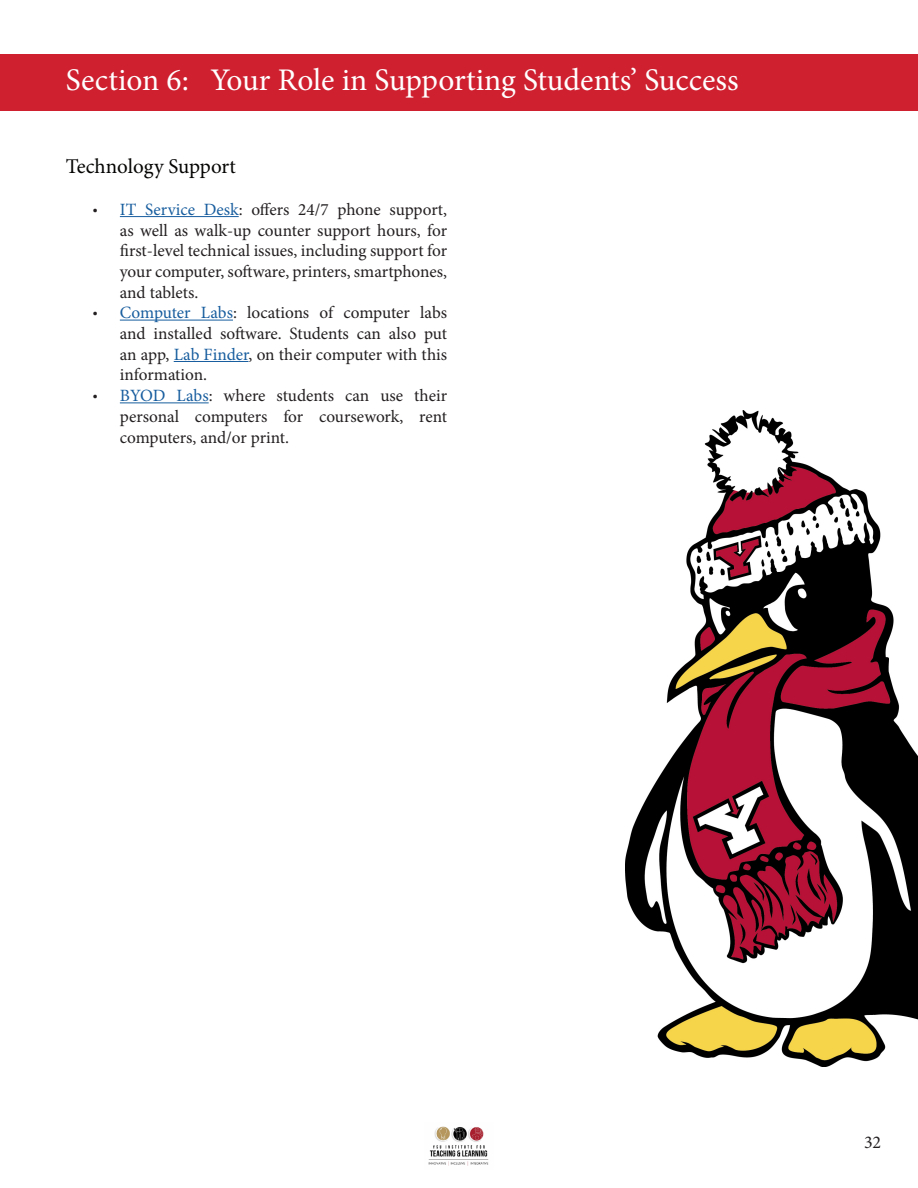
<style>
.page{position:relative;width:918px;height:1188px;background:#fff}
.page>*{position:absolute;margin:0;border:0;box-sizing:border-box;transform-origin:0 0}
.t1{font:31.5px "Minion Pro";color:#fff}
.t2{font:21px "Minion Pro";letter-spacing:-.005em;color:#040503}
.t3{font:18px "Minion Pro";color:#231f20}
.t4{font:17.25px/20.7px "Minion Pro";letter-spacing:-.005em;color:#231f20;text-align:justify}
.s1{font-family:"Myriad Pro"}
.s2{color:#175d9e}
</style>
<div class="page">
<div style="left:0;top:54px;width:918px;height:56px;background:#cf2030"></div>
<img style="left:428px;top:1126px;width:61px;height:40px">
<hr style="left:120px;top:216px;width:119px;height:1px;background:#175d9e">
<hr style="left:120px;top:320px;width:113px;height:1px;background:#175d9e">
<hr style="left:174px;top:361px;width:75px;height:1px;background:#175d9e">
<hr style="left:120px;top:402px;width:89px;height:1px;background:#175d9e">
<img style="left:625px;top:411px;width:293px;height:655px">
<p class="t1" style="left:66px;top:59px;width:674px">Section 6: Your Role in Supporting Students’ Success</p>
<p class="t2" style="left:66px;top:153px;width:172px">Technology Support</p>
<p class="t4" style="left:120px;top:199px;width:329px;text-indent:-27px"><span class="s1">•</span> <span class="s2">IT Service Desk</span>: offers 24/7 phone support, as well as walk-up counter support hours, for first-level technical issues, including support for your computer, software, printers, smartphones, and tablets.</p>
<p class="t4" style="left:120px;top:303px;width:329px;text-indent:-27px"><span class="s1">•</span> <span class="s2">Computer Labs</span>: locations of computer labs and installed software. Students can also put an app, <span class="s2">Lab Finder</span>, on their computer with this information.</p>
<p class="t4" style="left:120px;top:385px;width:329px;text-indent:-27px"><span class="s1">•</span> <span class="s2">BYOD Labs</span>: where students can use their personal computers for coursework, rent computers, and/or print.</p>
<p class="t3" style="left:864px;top:1130px;width:19px">32</p>
</div>
